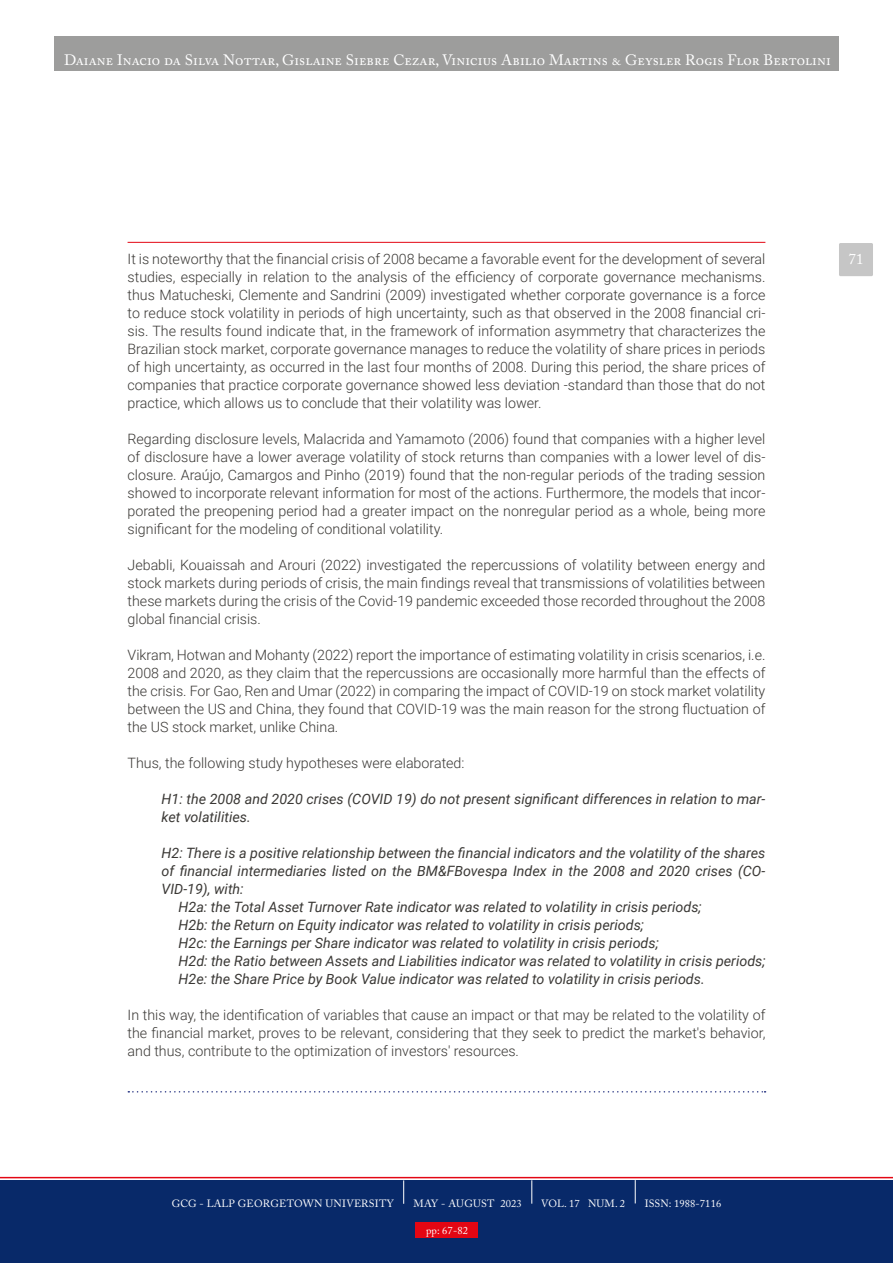
<style>
.page{position:relative;width:893px;height:1263px;background:#fff}
.page>*{position:absolute;margin:0;border:0;box-sizing:border-box;transform-origin:0 0}
.t1{font:15px "Adobe Caslon Pro";letter-spacing:.005em;color:#fff}
.t2{font:300 14.25px/18px "Roboto";color:#3a3835;text-align:justify}
.t3{font:italic 14.25px/18px "Roboto";color:#3a3835}
.t4{font:10.5px "Adobe Caslon Pro";letter-spacing:.01em;color:#fff}
</style>
<div class="page">
<div style="left:54px;top:37px;width:785px;height:34px;background:#9d9d9c"></div>
<div style="left:0;top:1180px;width:893px;height:83px;background:#082969"></div>
<div style="left:839px;top:243px;width:34px;height:33px;background:#c6c6c6;border-radius:2px"></div>
<hr style="left:128px;top:242px;width:637px;height:1px;background:#e30613">
<svg style="left:0;top:1177px;width:893px;height:27px"></svg>
<svg style="left:128px;top:1091px;width:637px;height:1px"></svg>
<div style="left:416px;top:1222px;width:62px;height:15px;background:#e30613"></div>
<p class="t1" style="left:64px;top:51px;width:768px">Daiane Inacio da Silva Nottar, Gislaine Siebre Cezar, Vinicius Abilio Martins &amp; Geysler Rogis Flor Bertolini</p>
<p class="t2" style="left:128px;top:250px;width:639px">It is noteworthy that the financial crisis of 2008 became a favorable event for the development of several studies, especially in relation to the analysis of the efficiency of corporate governance mechanisms. thus Matucheski, Clemente and Sandrini (2009) investigated whether corporate governance is a force to reduce stock volatility in periods of high uncertainty, such as that observed in the 2008 financial cri&shy;sis. The results found indicate that, in the framework of information asymmetry that characterizes the Brazilian stock market, corporate governance manages to reduce the volatility of share prices in periods of high uncertainty, as occurred in the last four months of 2008. During this period, the share prices of companies that practice corporate governance showed less deviation -standard than those that do not practice, which allows us to conclude that their volatility was lower.</p>
<p class="t2" style="left:128px;top:430px;width:639px">Regarding disclosure levels, Malacrida and Yamamoto (2006) found that companies with a higher level of disclosure have a lower average volatility of stock returns than companies with a lower level of dis&shy;closure. Araújo, Camargos and Pinho (2019) found that the non-regular periods of the trading session showed to incorporate relevant information for most of the actions. Furthermore, the models that incor&shy;porated the preopening period had a greater impact on the nonregular period as a whole, being more significant for the modeling of conditional volatility.</p>
<p class="t2" style="left:128px;top:556px;width:639px">Jebabli, Kouaissah and Arouri (2022) investigated the repercussions of volatility between energy and stock markets during periods of crisis, the main findings reveal that transmissions of volatilities between these markets during the crisis of the Covid-19 pandemic exceeded those recorded throughout the 2008 global financial crisis.</p>
<p class="t2" style="left:128px;top:646px;width:639px">Vikram, Hotwan and Mohanty (2022) report the importance of estimating volatility in crisis scenarios, i.e.<br>2008 and 2020, as they claim that the repercussions are occasionally more harmful than the effects of the crisis. For Gao, Ren and Umar (2022) in comparing the impact of COVID-19 on stock market volatility between the US and China, they found that COVID-19 was the main reason for the strong fluctuation of the US stock market, unlike China.</p>
<p class="t2" style="left:128px;top:754px;width:338px">Thus, the following study hypotheses were elaborated:</p>
<p class="t3" style="left:162px;top:790px;width:605px">H1: the 2008 and 2020 crises (COVID 19) do not present significant differences in relation to mar&shy;ket volatilities.</p>
<p class="t3" style="left:162px;top:844px;width:605px">H2: There is a positive relationship between the financial indicators and the volatility of the shares</p>
<p class="t3" style="left:162px;top:862px;width:605px">of financial intermediaries listed on the BM&amp;FBovespa Index in the 2008 and 2020 crises (CO-</p>
<p class="t3" style="left:162px;top:880px;width:84px">VID-19), with:</p>
<p class="t3" style="left:179px;top:898px;width:524px">H2a: the Total Asset Turnover Rate indicator was related to volatility in crisis periods;</p>
<p class="t3" style="left:179px;top:916px;width:467px">H2b: the Return on Equity indicator was related to volatility in crisis periods;</p>
<p class="t3" style="left:179px;top:934px;width:482px">H2c: the Earnings per Share indicator was related to volatility in crisis periods;</p>
<p class="t3" style="left:179px;top:952px;width:588px">H2d: the Ratio between Assets and Liabilities indicator was related to volatility in crisis periods;</p>
<p class="t3" style="left:179px;top:970px;width:528px">H2e: the Share Price by Book Value indicator was related to volatility in crisis periods.</p>
<p class="t2" style="left:128px;top:1006px;width:639px">In this way, the identification of variables that cause an impact or that may be related to the volatility of the financial market, proves to be relevant, considering that they seek to predict the market's behavior, and thus, contribute to the optimization of investors' resources.</p>
<p class="t4" style="left:172px;top:1197px;width:224px">GCG - LALP GEORGETOWN UNIVERSITY</p>
<p class="t4" style="left:414px;top:1197px;width:110px">MAY - AUGUST 2023</p>
<p class="t4" style="left:541px;top:1197px;width:85px">VOL. 17 NUM. 2</p>
<p class="t4" style="left:645px;top:1197px;width:78px">ISSN: 1988-7116</p>
<p class="t4" style="left:426px;top:1224px;width:43px">pp: 67-82</p>
<p class="t1" style="left:848px;top:250px;width:16px">71</p>
</div>
